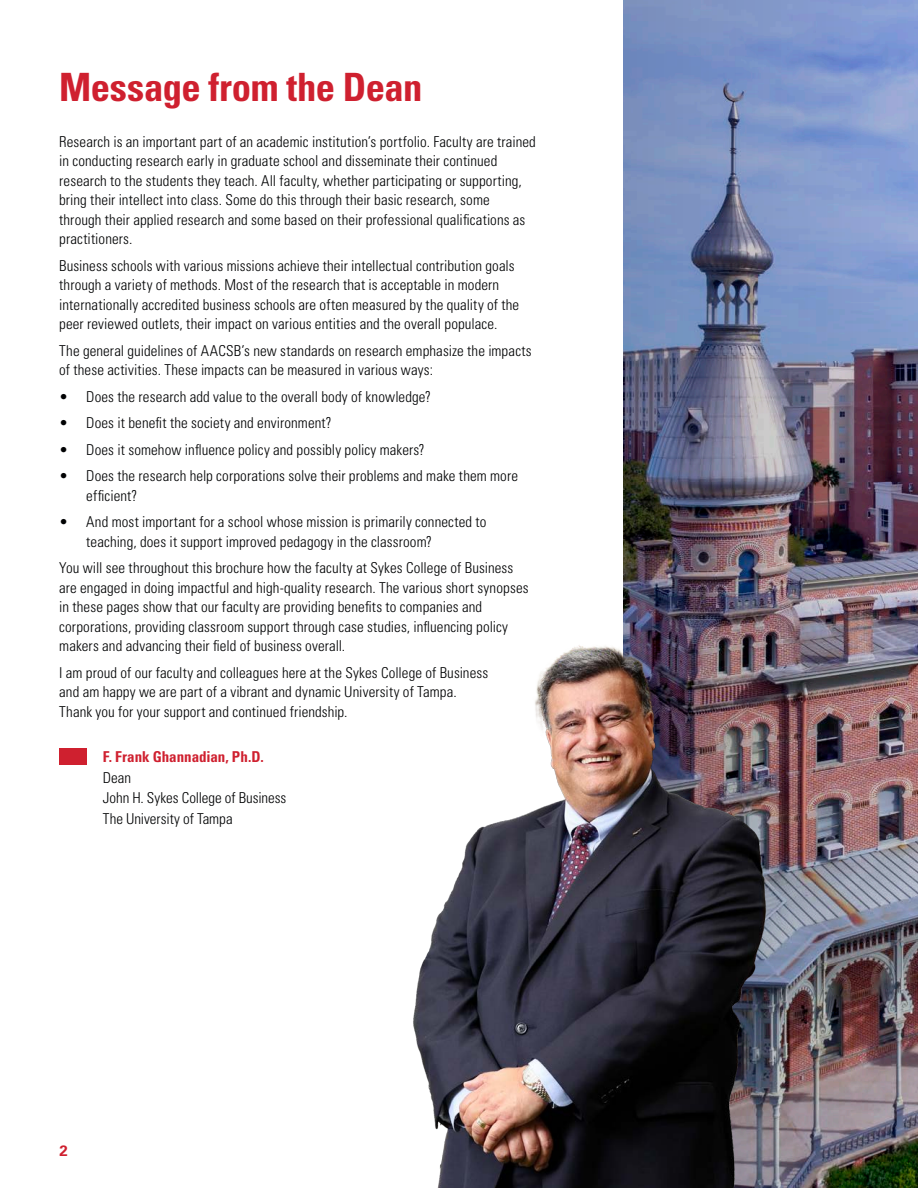
<style>
.page{position:relative;width:918px;height:1188px;background:#fff}
.page>*{position:absolute;margin:0;border:0;box-sizing:border-box;transform-origin:0 0}
.t1{font:700 condensed 39px "Univers LT Std";letter-spacing:-.01em;color:#cf202f}
.t2{font:300 condensed 15px/19.5px "Univers LT Std";letter-spacing:.005em;color:#010203}
.t3{font:700 condensed 15px "Univers LT Std";letter-spacing:-.005em;color:#cf202f}
.t4{font:700 15px "Univers LT Std";color:#cf202f}
</style>
<div class="page">
<img style="left:623px;top:0;width:295px;height:1188px">
<div style="left:59px;top:748px;width:28px;height:17px;background:#cf202f"></div>
<img style="left:413px;top:634px;width:381px;height:554px">
<h2 class="t1" style="left:59px;top:63px;width:365px">Message from the Dean</h2>
<p class="t2" style="left:59px;top:132px;width:478px">Research is an important part of an academic institution’s portfolio. Faculty are trained in conducting research early in graduate school and disseminate their continued research to the students they teach. All faculty, whether participating or supporting, bring their intellect into class. Some do this through their basic research, some<br>through their applied research and some based on their professional qualifcations as practitioners.</p>
<p class="t2" style="left:59px;top:256px;width:462px">Business schools with various missions achieve their intellectual contribution goals through a variety of methods. Most of the research that is acceptable in modern internationally accredited business schools are often measured by the quality of the peer reviewed outlets, their impact on various entities and the overall populace.</p>
<p class="t2" style="left:59px;top:341px;width:474px">The general guidelines of AACSB’s new standards on research emphasize the impacts of these activities. These impacts can be measured in various ways:</p>
<p class="t2" style="left:59px;top:387px;width:373px">• Does the research add value to the overall body of knowledge?</p>
<p class="t2" style="left:59px;top:413px;width:274px">• Does it beneft the society and environment?</p>
<p class="t2" style="left:59px;top:440px;width:367px">• Does it somehow infuence policy and possibly policy makers?</p>
<p class="t2" style="left:86px;top:466px;width:433px;text-indent:-27px">• Does the research help corporations solve their problems and make them more effcient?</p>
<p class="t2" style="left:86px;top:512px;width:402px;text-indent:-27px">• And most important for a school whose mission is primarily connected to teaching, does it support improved pedagogy in the classroom?</p>
<p class="t2" style="left:59px;top:558px;width:471px">You will see throughout this brochure how the faculty at Sykes College of Business are engaged in doing impactful and high-quality research. The various short synopses in these pages show that our faculty are providing benefts to companies and</p>
<p class="t2" style="left:59px;top:617px;width:450px">corporations, providing classroom support through case studies, infuencing policy makers and advancing their feld of business overall.</p>
<p class="t2" style="left:59px;top:663px;width:431px">I am proud of our faculty and colleagues here at the Sykes College of Business</p>
<p class="t2" style="left:59px;top:682px;width:399px">and am happy we are part of a vibrant and dynamic University of Tampa.<br>Thank you for your support and continued friendship.</p>
<p class="t3" style="left:103px;top:748px;width:162px">F. Frank Ghannadian, Ph.D.</p>
<p class="t2" style="left:103px;top:767px;width:185px;line-height:20.5px">Dean<br>John H. Sykes College of Business<br>The University of Tampa</p>
<p class="t4" style="left:59px;top:1142px;width:10px">2</p>
</div>
